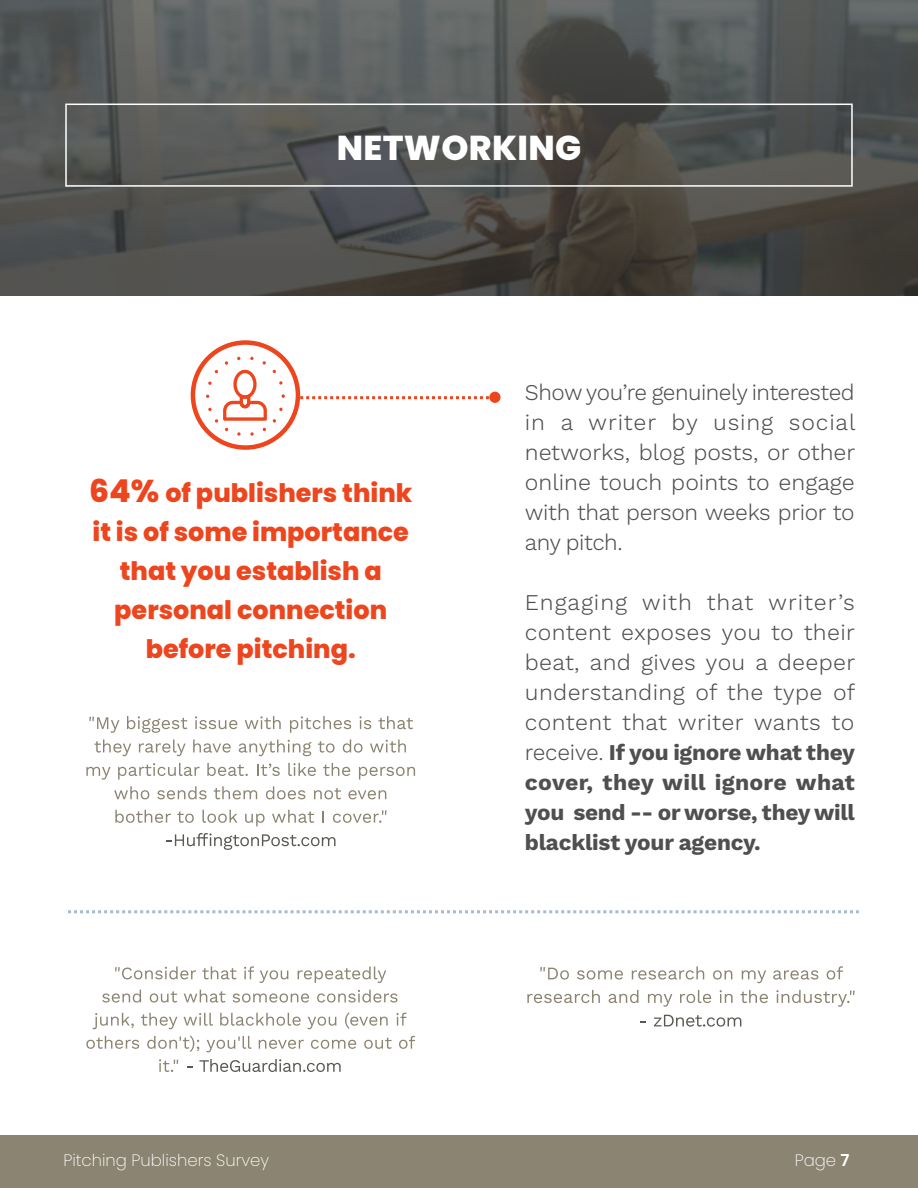
<style>
.page{position:relative;width:918px;height:1188px;background:#fff}
.page>*{position:absolute;margin:0;border:0;box-sizing:border-box;transform-origin:0 0}
.t1{font:800 34.5px "Poppins";letter-spacing:.01em;color:#fff}
.t2{font:800 25.5px/39px "Poppins";color:#ed461e;text-align:center}
.t3{font:300 22.5px/30px "Work Sans";color:#4f4f4f;text-align:justify}
.t4{font:200 16.5px "Poppins";color:#fff}
.s1{font-size:31.5px}
.s2{font-weight:700}
.s3{font-weight:600}
</style>
<div class="page">
<div style="left:0;top:1135px;width:918px;height:53px;background:#8c8472"></div>
<svg style="left:0;top:0;width:918px;height:295px;background:#515250"></svg>
<div style="left:191px;top:340px;width:109px;height:110px;border:4px solid #ed461e;border-radius:50%"></div>
<svg style="left:300px;top:396px;width:189px;height:3px"></svg>
<div style="left:489px;top:392px;width:12px;height:11px;background:#ed461e;border-radius:50%"></div>
<svg style="left:68px;top:910px;width:791px;height:3px"></svg>
<svg style="left:89px;top:717px;width:30px;height:16px"></svg>
<svg style="left:127px;top:716px;width:60px;height:17px"></svg>
<svg style="left:195px;top:716px;width:42px;height:13px"></svg>
<svg style="left:245px;top:716px;width:36px;height:13px"></svg>
<svg style="left:290px;top:716px;width:61px;height:17px"></svg>
<svg style="left:360px;top:716px;width:11px;height:13px"></svg>
<svg style="left:378px;top:716px;width:35px;height:13px"></svg>
<svg style="left:94px;top:740px;width:37px;height:16px"></svg>
<svg style="left:139px;top:740px;width:47px;height:16px"></svg>
<svg style="left:193px;top:740px;width:38px;height:13px"></svg>
<svg style="left:239px;top:740px;width:72px;height:16px"></svg>
<svg style="left:318px;top:741px;width:17px;height:12px"></svg>
<svg style="left:343px;top:740px;width:19px;height:13px"></svg>
<svg style="left:370px;top:740px;width:36px;height:13px"></svg>
<svg style="left:86px;top:767px;width:25px;height:13px"></svg>
<svg style="left:118px;top:763px;width:82px;height:17px"></svg>
<svg style="left:207px;top:763px;width:41px;height:13px"></svg>
<svg style="left:257px;top:763px;width:23px;height:13px"></svg>
<svg style="left:288px;top:763px;width:28px;height:13px"></svg>
<svg style="left:323px;top:763px;width:27px;height:13px"></svg>
<svg style="left:359px;top:767px;width:56px;height:13px"></svg>
<svg style="left:114px;top:786px;width:35px;height:13px"></svg>
<svg style="left:157px;top:786px;width:50px;height:13px"></svg>
<svg style="left:214px;top:786px;width:43px;height:13px"></svg>
<svg style="left:266px;top:786px;width:39px;height:13px"></svg>
<svg style="left:314px;top:788px;width:27px;height:11px"></svg>
<svg style="left:349px;top:790px;width:37px;height:9px"></svg>
<svg style="left:115px;top:810px;width:56px;height:13px"></svg>
<svg style="left:177px;top:811px;width:17px;height:12px"></svg>
<svg style="left:202px;top:810px;width:36px;height:13px"></svg>
<svg style="left:245px;top:814px;width:20px;height:12px"></svg>
<svg style="left:272px;top:810px;width:42px;height:13px"></svg>
<svg style="left:323px;top:811px;width:1px;height:12px"></svg>
<svg style="left:333px;top:810px;width:54px;height:13px"></svg>
<svg style="left:166px;top:833px;width:169px;height:17px"></svg>
<svg style="left:115px;top:966px;width:81px;height:13px"></svg>
<svg style="left:202px;top:966px;width:34px;height:13px"></svg>
<svg style="left:244px;top:966px;width:44px;height:17px"></svg>
<svg style="left:298px;top:966px;width:88px;height:17px"></svg>
<svg style="left:102px;top:990px;width:39px;height:13px"></svg>
<svg style="left:150px;top:991px;width:27px;height:12px"></svg>
<svg style="left:184px;top:990px;width:41px;height:13px"></svg>
<svg style="left:233px;top:993px;width:76px;height:10px"></svg>
<svg style="left:317px;top:990px;width:81px;height:13px"></svg>
<svg style="left:93px;top:1013px;width:41px;height:16px"></svg>
<svg style="left:141px;top:1013px;width:36px;height:16px"></svg>
<svg style="left:183px;top:1013px;width:30px;height:13px"></svg>
<svg style="left:220px;top:1013px;width:81px;height:13px"></svg>
<svg style="left:307px;top:1017px;width:29px;height:12px"></svg>
<svg style="left:345px;top:1012px;width:43px;height:17px"></svg>
<svg style="left:396px;top:1013px;width:11px;height:13px"></svg>
<svg style="left:86px;top:1036px;width:53px;height:13px"></svg>
<svg style="left:147px;top:1036px;width:52px;height:16px"></svg>
<svg style="left:206px;top:1036px;width:46px;height:16px"></svg>
<svg style="left:259px;top:1040px;width:45px;height:9px"></svg>
<svg style="left:311px;top:1040px;width:45px;height:9px"></svg>
<svg style="left:364px;top:1037px;width:28px;height:12px"></svg>
<svg style="left:399px;top:1036px;width:16px;height:13px"></svg>
<svg style="left:159px;top:1059px;width:19px;height:13px"></svg>
<svg style="left:187px;top:1066px;width:6px;height:2px"></svg>
<svg style="left:199px;top:1059px;width:142px;height:13px"></svg>
<svg style="left:540px;top:967px;width:29px;height:13px"></svg>
<svg style="left:577px;top:970px;width:46px;height:10px"></svg>
<svg style="left:632px;top:966px;width:72px;height:14px"></svg>
<svg style="left:713px;top:970px;width:19px;height:10px"></svg>
<svg style="left:742px;top:970px;width:24px;height:13px"></svg>
<svg style="left:773px;top:970px;width:45px;height:10px"></svg>
<svg style="left:827px;top:966px;width:16px;height:14px"></svg>
<svg style="left:527px;top:990px;width:73px;height:13px"></svg>
<svg style="left:609px;top:990px;width:29px;height:13px"></svg>
<svg style="left:648px;top:994px;width:24px;height:13px"></svg>
<svg style="left:680px;top:990px;width:31px;height:13px"></svg>
<svg style="left:720px;top:990px;width:13px;height:13px"></svg>
<svg style="left:741px;top:990px;width:27px;height:13px"></svg>
<svg style="left:776px;top:990px;width:79px;height:17px"></svg>
<svg style="left:640px;top:1021px;width:6px;height:2px"></svg>
<svg style="left:654px;top:1015px;width:87px;height:12px"></svg>
<svg style="left:206px;top:357px;width:79px;height:79px"></svg>
<div style="left:65px;top:104px;width:788px;height:83px;border:2px solid #fff"></div>
<h1 class="t1" style="left:337px;top:128px;width:246px">NETWORKING</h1>
<p class="t2" style="left:89px;top:474px;width:325px"><span class="s1">64%</span> of publishers think it is of some importance that you establish a personal connection before pitching.</p>
<p class="t3" style="left:525px;top:379px;width:332px">Show you’re genuinely interested in a writer by using social networks, blog posts, or other online touch points to engage with that person weeks prior to any pitch.</p>
<p class="t3" style="left:525px;top:589px;width:332px">Engaging with that writer’s content exposes you to their beat, and gives you a deeper understanding of the type of content that writer wants to receive. <span class="s2">If you ignore what they cover, they will ignore what you send -- or worse, they will blacklist your agency.</span></p>
<p class="t4" style="left:63px;top:1151px;width:207px">Pitching Publishers Survey</p>
<p class="t4" style="left:795px;top:1151px;width:56px">Page <span class="s3">7</span></p>
</div>
